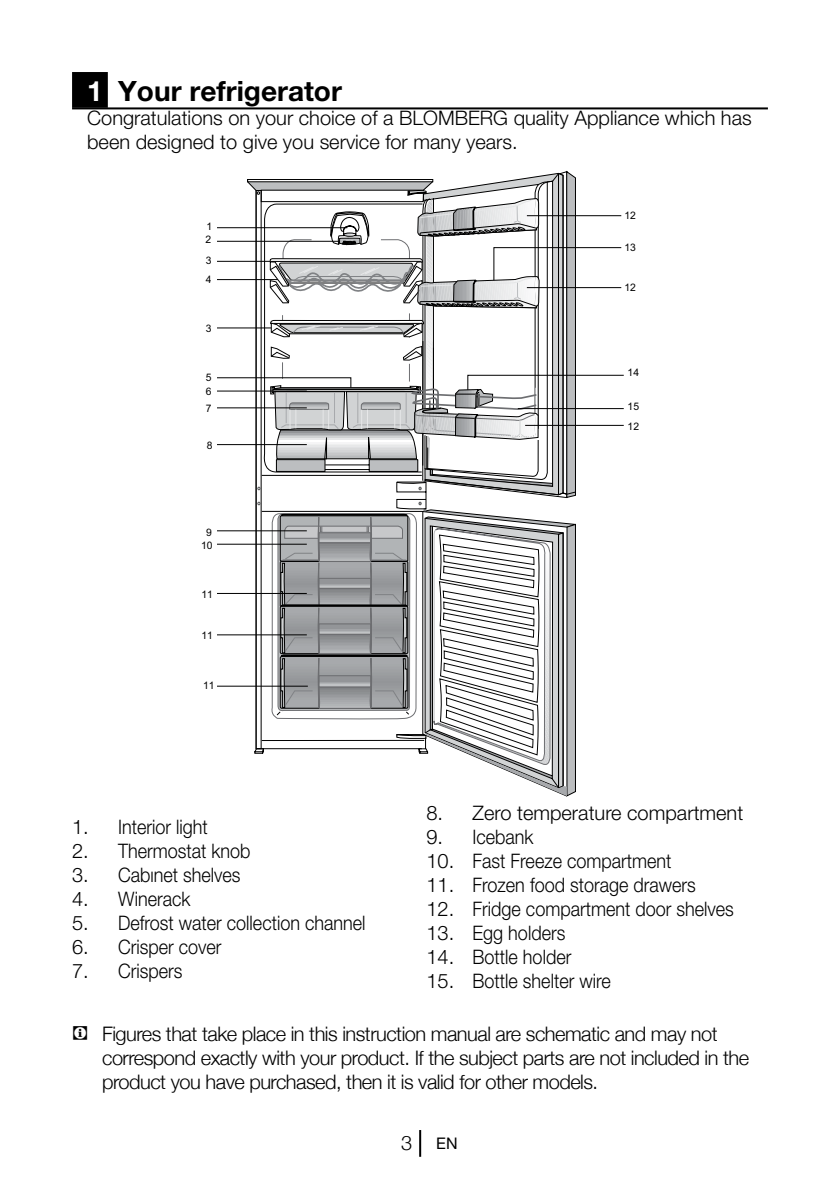
<style>
.page{position:relative;width:840px;height:1191px;background:#fff}
.page>*{position:absolute;margin:0;border:0;box-sizing:border-box;transform-origin:0 0}
.t1{font:700 28px "Helvetica Neue LT Pro";color:#000}
.t2{font:300 20px/24px "Helvetica Neue LT Pro";color:#000}
.t3{font:300 20px/24px "Helvetica Neue";letter-spacing:-.025em;color:#000}
.t4{font:16px "Helvetica Neue";color:#000}
.t5{font:10.4px "Arial";color:#000}
.s1{color:#fff}
.s2{font-family:"ZIWARNUN";font-weight:400}
.s3{font-weight:300;font-size:20px}
</style>
<div class="page">
<hr style="left:419px;top:1130px;width:2px;height:26px;background:#000">
<div style="left:73px;top:73px;width:34px;height:34px;background:#000"></div>
<div style="left:72px;top:72px;width:36px;height:36px;border:2px solid #000"></div>
<hr style="left:72px;top:107px;width:695px;height:2px;background:#000">
<svg style="left:217px;top:171px;width:406px;height:625px"></svg>
<hr style="left:526px;top:215px;width:95px;height:1px;background:#000">
<hr style="left:526px;top:287px;width:95px;height:1px;background:#000">
<hr style="left:517px;top:408px;width:106px;height:1px;background:#000">
<hr style="left:525px;top:425px;width:98px;height:1px;background:#000">
<h1 class="t1" style="left:87px;top:73px;width:256px"><span class="s1">1</span> Your refrigerator</h1>
<p class="t2" style="left:87px;top:105px;width:665px">Congratulations on your choice of a BLOMBERG quality Appliance which has been designed to give you service for many years.</p>
<p class="t5" style="left:206px;top:220px;width:7px">1</p>
<p class="t5" style="left:205px;top:233px;width:7px">2</p>
<p class="t5" style="left:205px;top:254px;width:7px">3</p>
<p class="t5" style="left:205px;top:273px;width:7px">4</p>
<p class="t5" style="left:205px;top:322px;width:7px">3</p>
<p class="t5" style="left:205px;top:372px;width:7px">5</p>
<p class="t5" style="left:205px;top:385px;width:7px">6</p>
<p class="t5" style="left:205px;top:402px;width:7px">7</p>
<p class="t5" style="left:206px;top:439px;width:7px">8</p>
<p class="t5" style="left:206px;top:526px;width:7px">9</p>
<p class="t5" style="left:201px;top:539px;width:13px">10</p>
<p class="t5" style="left:201px;top:588px;width:13px">11</p>
<p class="t5" style="left:201px;top:629px;width:13px">11</p>
<p class="t5" style="left:203px;top:679px;width:13px">11</p>
<p class="t2" style="left:72px;top:814px;width:137px">1. Interior light</p>
<p class="t2" style="left:72px;top:838px;width:180px">2. Thermostat knob</p>
<p class="t2" style="left:72px;top:862px;width:170px">3. Cabınet shelves</p>
<p class="t2" style="left:72px;top:886px;width:120px">4. Winerack</p>
<p class="t2" style="left:72px;top:910px;width:295px">5. Defrost water collection channel</p>
<p class="t2" style="left:72px;top:934px;width:151px">6. Crisper cover</p>
<p class="t2" style="left:72px;top:958px;width:112px">7. Crispers</p>
<p class="t5" style="left:624px;top:210px;width:13px">12</p>
<p class="t5" style="left:624px;top:242px;width:13px">13</p>
<p class="t5" style="left:624px;top:282px;width:13px">12</p>
<p class="t5" style="left:627px;top:367px;width:13px">14</p>
<p class="t5" style="left:627px;top:400px;width:13px">15</p>
<p class="t5" style="left:627px;top:420px;width:13px">12</p>
<p class="t2" style="left:426px;top:800px;width:318px">8. Zero temperature compartment</p>
<p class="t2" style="left:426px;top:824px;width:109px">9. Icebank</p>
<p class="t2" style="left:426px;top:848px;width:246px">10. Fast Freeze compartment</p>
<p class="t2" style="left:426px;top:872px;width:271px">11. Frozen food storage drawers</p>
<p class="t2" style="left:426px;top:896px;width:309px">12. Fridge compartment door shelves</p>
<p class="t2" style="left:426px;top:920px;width:140px">13. Egg holders</p>
<p class="t2" style="left:426px;top:944px;width:146px">14. Bottle holder</p>
<p class="t2" style="left:426px;top:968px;width:186px">15. Bottle shelter wire</p>
<p class="t3" style="left:102px;top:1021px;width:648px;text-indent:-30px"><span class="s2">C</span> Figures that take place in this instruction manual are schematic and may not correspond exactly with your product. If the subject parts are not included in the product you have purchased, then it is valid for other models.</p>
<p class="t4" style="left:401px;top:1133px;width:58px"><span class="s3">3</span> EN</p>
</div>
